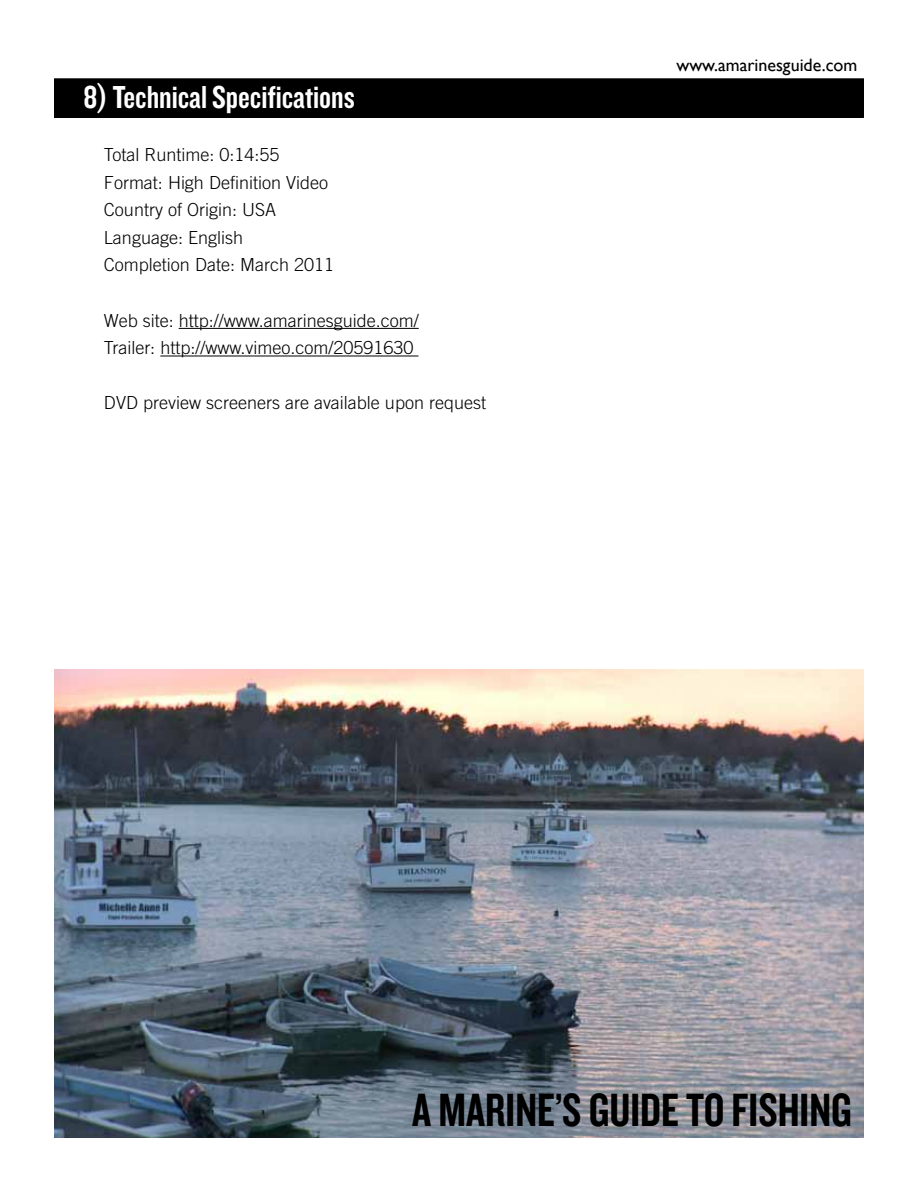
<style>
.page{position:relative;width:918px;height:1188px;background:#fff}
.page>*{position:absolute;margin:0;border:0;box-sizing:border-box;transform-origin:0 0}
.t1{font:48.45px "Knockout HTF49 Liteweight";color:#000;scale:.95 1}
.t2{font:33px "Knockout HTF49 Liteweight";color:#fff}
.t3{font:300 18px/27.6px "Trade Gothic";color:#000}
.t4{font:18px "Gill Sans";color:#000}
</style>
<div class="page">
<hr style="left:179px;top:328px;width:240px;height:1px;background:#000">
<hr style="left:160px;top:356px;width:258px;height:1px;background:#000">
<img style="left:54px;top:670px;width:810px;height:468px">
<div style="left:55px;top:79px;width:808px;height:38px;background:#000"></div>
<div style="left:54px;top:78px;width:810px;height:40px;border:2px solid #000"></div>
<h2 class="t2" style="left:83px;top:81px;width:273px">8) Technical Specifications</h2>
<p class="t3" style="left:104px;top:141px;width:232px">Total Runtime: 0:14:55<br>Format: High Definition Video<br>Country of Origin: USA<br>Language: English<br>Completion Date: March 2011</p>
<p class="t3" style="left:104px;top:306px;width:316px">Web site: http://www.amarinesguide.com/<br>Trailer: http://www.vimeo.com/20591630</p>
<p class="t3" style="left:104px;top:389px;width:384px">DVD preview screeners are available upon request</p>
<p class="t4" style="left:676px;top:54px;width:182px">www.amarinesguide.com</p>
<h1 class="t1" style="left:412px;top:1086px;width:461px">A Marine’s Guide to Fishing</h1>
</div>
